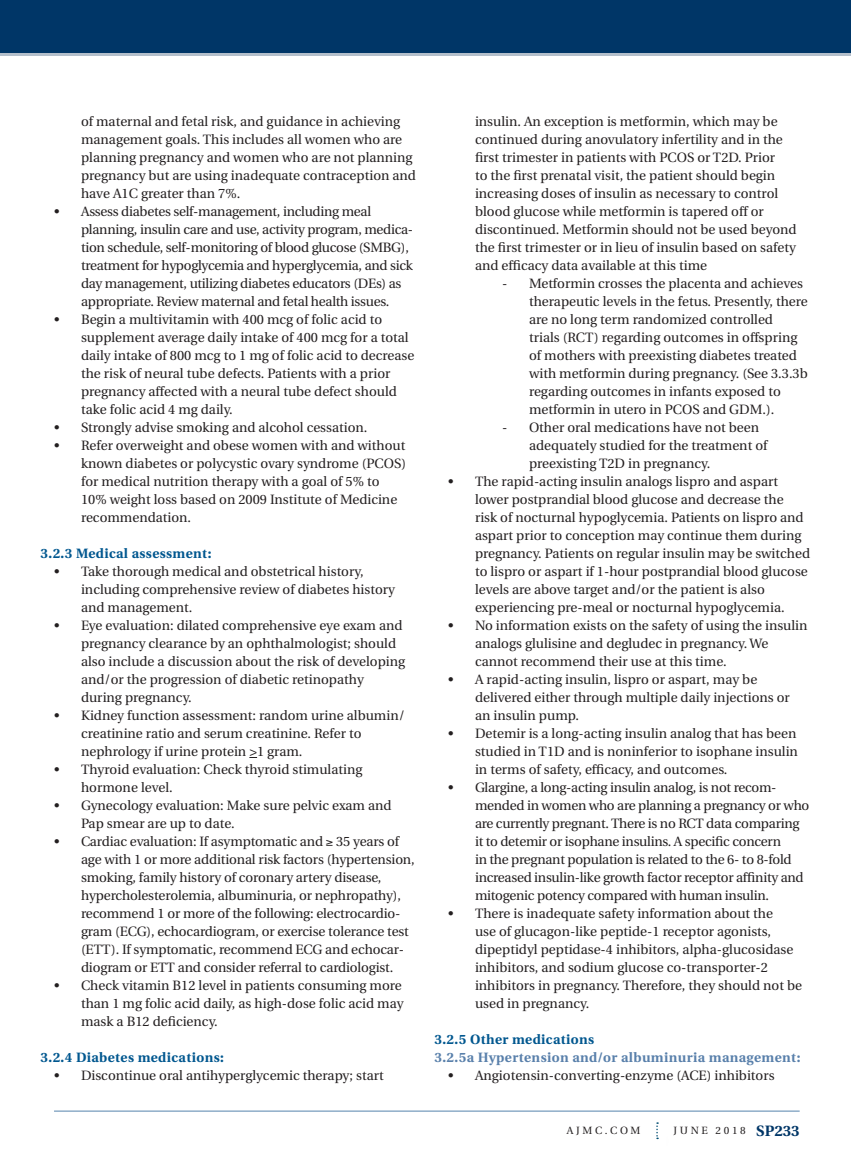
<style>
.page{position:relative;width:851px;height:1161px;background:#fff}
.page>*{position:absolute;margin:0;border:0;box-sizing:border-box;transform-origin:0 0}
.t1{font:13.5px/18px "Heuristica";color:#231f20}
.t2{font:13.5px/18px "Heuristica";letter-spacing:-.02em;color:#231f20}
.Subhead{font:700 13.5px "Heuristica";letter-spacing:.03em;color:#00578f}
.Subhead_3{font:700 13.5px "Heuristica";letter-spacing:.03em;color:#5980ab}
.t3{font:10.5px "Heuristica";letter-spacing:.25em;color:#231f20}
.s1{font-weight:700;font-size:15px;color:#003667}
</style>
<div class="page">
<div style="left:0;top:0;width:850px;height:54px;background:#003667"></div>
<hr style="left:0;top:53px;width:850px;height:3px;background:#b4bfcb">
<svg style="left:656px;top:1122px;width:2px;height:17px"></svg>
<p class="t1" style="left:81px;top:113px;width:336px">of maternal and fetal risk, and guidance in achieving management goals. This includes all women who are planning pregnancy and women who are not planning pregnancy but are using inadequate contraception and have A1C greater than 7%.</p>
<p class="t2" style="left:81px;top:203px;width:334px;text-indent:-27px">• Assess diabetes self-management, including meal planning, insulin care and use, activity program, medica&shy;tion schedule, self-monitoring of blood glucose (SMBG), treatment for hypoglycemia and hyperglycemia, and sick day management, utilizing diabetes educators (DEs) as appropriate. Review maternal and fetal health issues.</p>
<p class="t1" style="left:81px;top:311px;width:335px;text-indent:-27px">• Begin a multivitamin with 400 mcg of folic acid to supplement average daily intake of 400 mcg for a total daily intake of 800 mcg to 1 mg of folic acid to decrease the risk of neural tube defects. Patients with a prior pregnancy affected with a neural tube defect should take folic acid 4 mg daily.</p>
<p class="t1" style="left:54px;top:419px;width:315px">• Strongly advise smoking and alcohol cessation.</p>
<p class="t1" style="left:81px;top:437px;width:326px;text-indent:-27px">• Refer overweight and obese women with and without known diabetes or polycystic ovary syndrome (PCOS) for medical nutrition therapy with a goal of 5% to 10% weight loss based on 2009 Institute of Medicine recommendation.</p>
<p class="Subhead" style="left:40px;top:543px;width:172px">3.2.3 Medical assessment:</p>
<p class="t1" style="left:81px;top:563px;width:315px;text-indent:-27px">• Take thorough medical and obstetrical history, including comprehensive review of diabetes history and management.</p>
<p class="t1" style="left:81px;top:617px;width:326px;text-indent:-27px">• Eye evaluation: dilated comprehensive eye exam and pregnancy clearance by an ophthalmologist; should also include a discussion about the risk of developing and/or the progression of diabetic retinopathy during pregnancy.</p>
<p class="t1" style="left:81px;top:707px;width:325px;text-indent:-27px">• Kidney function assessment: random urine albumin/ creatinine ratio and serum creatinine. Refer to nephrology if urine protein &gt;1 gram.</p>
<p class="t1" style="left:81px;top:761px;width:283px;text-indent:-27px">• Thyroid evaluation: Check thyroid stimulating hormone level.</p>
<p class="t1" style="left:81px;top:797px;width:312px;text-indent:-27px">• Gynecology evaluation: Make sure pelvic exam and<br>Pap smear are up to date.</p>
<p class="t1" style="left:81px;top:833px;width:335px;text-indent:-27px">• Cardiac evaluation: If asymptomatic and ≥ 35 years of age with 1 or more additional risk factors (hypertension, smoking, family history of coronary artery disease, hypercholesterolemia, albuminuria, or nephropathy), recommend 1 or more of the following: electrocardio&shy;gram (ECG), echocardiogram, or exercise tolerance test (ETT). If symptomatic, recommend ECG and echocar&shy;diogram or ETT and consider referral to cardiologist.</p>
<p class="t1" style="left:81px;top:977px;width:324px;text-indent:-27px">• Check vitamin B12 level in patients consuming more than 1 mg folic acid daily, as high-dose folic acid may mask a B12 deficiency.</p>
<p class="Subhead" style="left:40px;top:1047px;width:185px">3.2.4 Diabetes medications:</p>
<p class="t1" style="left:54px;top:1067px;width:331px">• Discontinue oral antihyperglycemic therapy; start</p>
<p class="t1" style="left:475px;top:113px;width:323px">insulin. An exception is metformin, which may be continued during anovulatory infertility and in the first trimester in patients with PCOS or T2D. Prior<br>to the first prenatal visit, the patient should begin increasing doses of insulin as necessary to control blood glucose while metformin is tapered off or discontinued. Metformin should not be used beyond the first trimester or in lieu of insulin based on safety and efficacy data available at this time</p>
<p class="t1" style="left:529px;top:275px;width:280px;text-indent:-27px">- Metformin crosses the placenta and achieves therapeutic levels in the fetus. Presently, there are no long term randomized controlled<br>trials (RCT) regarding outcomes in offspring of mothers with preexisting diabetes treated with metformin during pregnancy. (See 3.3.3b regarding outcomes in infants exposed to metformin in utero in PCOS and GDM.).</p>
<p class="t1" style="left:529px;top:419px;width:240px;text-indent:-27px">- Other oral medications have not been adequately studied for the treatment of preexisting T2D in pregnancy.</p>
<p class="t1" style="left:475px;top:473px;width:336px;text-indent:-27px">• The rapid-acting insulin analogs lispro and aspart lower postprandial blood glucose and decrease the<br>risk of nocturnal hypoglycemia. Patients on lispro and aspart prior to conception may continue them during pregnancy. Patients on regular insulin may be switched to lispro or aspart if 1-hour postprandial blood glucose levels are above target and/or the patient is also experiencing pre-meal or nocturnal hypoglycemia.</p>
<p class="t1" style="left:475px;top:617px;width:334px;text-indent:-27px">• No information exists on the safety of using the insulin analogs glulisine and degludec in pregnancy. We cannot recommend their use at this time.</p>
<p class="t1" style="left:475px;top:671px;width:316px;text-indent:-27px">• A rapid-acting insulin, lispro or aspart, may be delivered either through multiple daily injections or an insulin pump.</p>
<p class="t1" style="left:475px;top:725px;width:324px;text-align:justify;text-indent:-27px">• Detemir is a long-acting insulin analog that has been studied in T1D and is noninferior to isophane insulin in terms of safety, efficacy, and outcomes.</p>
<p class="t2" style="left:475px;top:779px;width:336px;text-indent:-27px">• Glargine, a long-acting insulin analog, is not recom&shy;mended in women who are planning a pregnancy or who are currently pregnant. There is no RCT data comparing it to detemir or isophane insulins. A specific concern<br>in the pregnant population is related to the 6- to 8-fold increased insulin-like growth factor receptor affinity and mitogenic potency compared with human insulin.</p>
<p class="t1" style="left:475px;top:905px;width:328px;text-indent:-27px">• There is inadequate safety information about the<br>use of glucagon-like peptide-1 receptor agonists, dipeptidyl peptidase-4 inhibitors, alpha-glucosidase inhibitors, and sodium glucose co-transporter-2 inhibitors in pregnancy. Therefore, they should not be used in pregnancy.</p>
<p class="Subhead" style="left:434px;top:1029px;width:161px">3.2.5 Other medications</p>
<p class="Subhead_3" style="left:434px;top:1047px;width:367px">3.2.5a Hypertension and/or albuminuria management:</p>
<p class="t1" style="left:448px;top:1067px;width:328px">• Angiotensin-converting-enzyme (ACE) inhibitors</p>
<p class="t3" style="left:567px;top:1122px;width:75px">AJMC.COM</p>
<p class="t3" style="left:673px;top:1122px;width:128px">JUNE 2018 <span class="s1">SP233</span></p>
</div>
